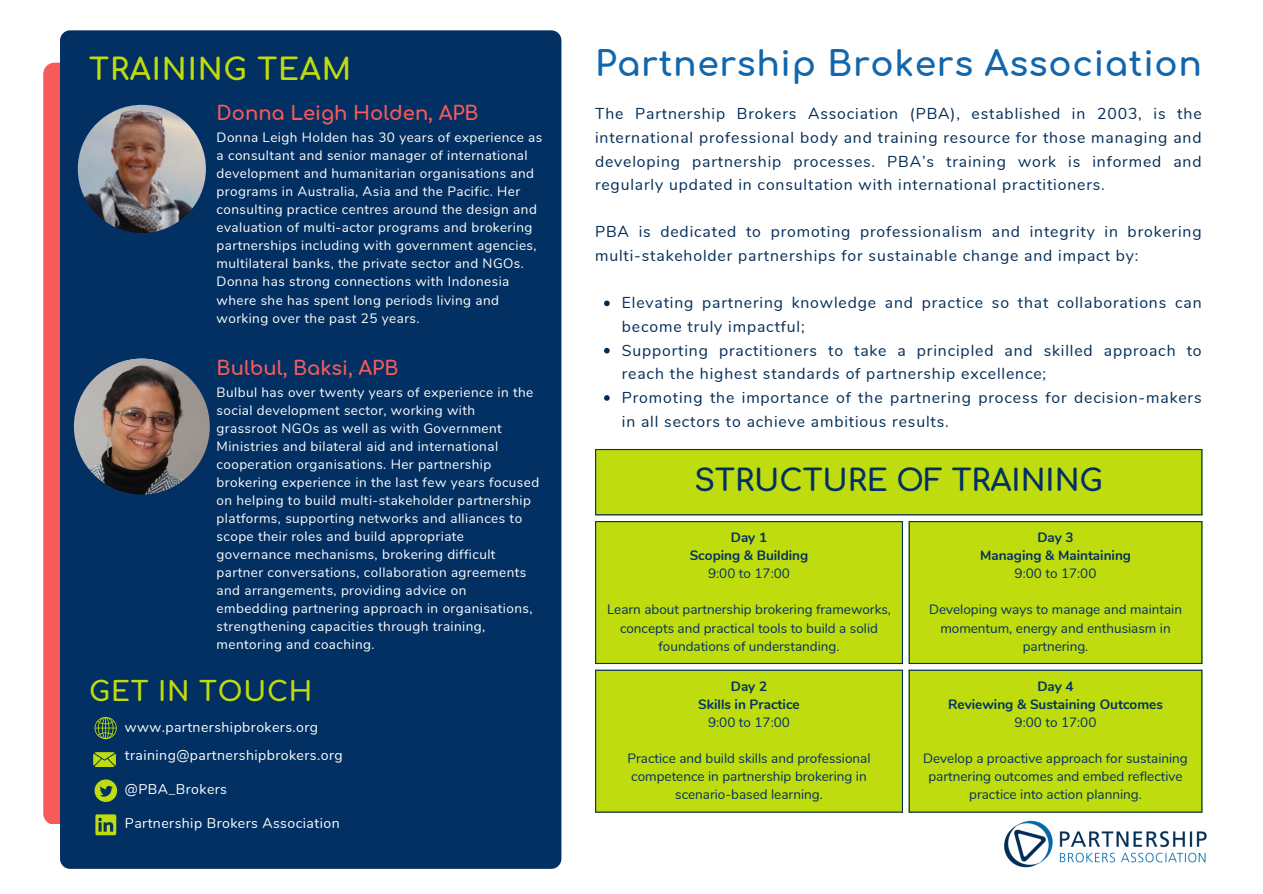
<style>
.page{position:relative;width:1263px;height:894px;background:#fff}
.page>*{position:absolute;margin:0;border:0;box-sizing:border-box;transform-origin:0 0}
.t1{font:700 34.5px "Comfortaa";letter-spacing:.02em;color:#1266ac}
.t2{font:700 30px "Comfortaa";color:#023062}
.t3{font:700 30px "Comfortaa";letter-spacing:.03em;color:#bfdc0e}
.t4{font:700 27px "Comfortaa";letter-spacing:.03em;color:#bfdc0e}
.t5{font:700 19.5px "Comfortaa";color:#f65a5b}
.t6{font:15.75px/23.7px "Nunito";letter-spacing:.055em;color:#002c56}
.t7{font:14.1px "Nunito";letter-spacing:.03em;color:#fff}
.t8{font:13.5px/18px "Nunito";letter-spacing:.03em;color:#fff}
.t9{font:13.5px/18px "Nunito";color:#023062;text-align:center}
.t10{font:700 13.5px "Nunito";color:#023062}
</style>
<div class="page">
<div style="left:43px;top:63px;width:17px;height:761px;background:#f65a5b"></div>
<div style="left:60px;top:30px;width:501px;height:838px;background:#023062;border-radius:10px"></div>
<img style="left:78px;top:105px;width:128px;height:128px;border-radius:50%">
<svg style="left:93px;top:752px;width:23px;height:14px"></svg>
<svg style="left:95px;top:779px;width:22px;height:22px"></svg>
<svg style="left:95px;top:814px;width:21px;height:21px"></svg>
<svg style="left:95px;top:717px;width:22px;height:22px"></svg>
<img style="left:1004px;top:820px;width:203px;height:48px">
<div style="left:595px;top:450px;width:607px;height:362px;background:#bfdc0e"></div>
<hr style="left:595px;top:450px;width:1px;height:64px;background:#023062">
<hr style="left:1201px;top:450px;width:1px;height:64px;background:#023062">
<hr style="left:595px;top:449px;width:607px;height:1px;background:#023062">
<hr style="left:595px;top:514px;width:607px;height:1px;background:#023062">
<hr style="left:595px;top:522px;width:1px;height:140px;background:#023062">
<hr style="left:902px;top:522px;width:1px;height:140px;background:#023062">
<hr style="left:595px;top:521px;width:308px;height:1px;background:#023062">
<hr style="left:595px;top:662px;width:308px;height:1px;background:#023062">
<hr style="left:909px;top:522px;width:1px;height:140px;background:#023062">
<hr style="left:1201px;top:522px;width:1px;height:140px;background:#023062">
<hr style="left:909px;top:521px;width:293px;height:1px;background:#023062">
<hr style="left:909px;top:662px;width:293px;height:1px;background:#023062">
<hr style="left:595px;top:670px;width:1px;height:141px;background:#023062">
<hr style="left:902px;top:670px;width:1px;height:141px;background:#023062">
<hr style="left:595px;top:669px;width:308px;height:1px;background:#023062">
<hr style="left:595px;top:811px;width:308px;height:1px;background:#023062">
<hr style="left:909px;top:670px;width:1px;height:141px;background:#023062">
<hr style="left:1201px;top:670px;width:1px;height:141px;background:#023062">
<hr style="left:909px;top:669px;width:293px;height:1px;background:#023062">
<hr style="left:909px;top:811px;width:293px;height:1px;background:#023062">
<svg style="left:604px;top:300px;width:6px;height:6px"></svg>
<svg style="left:604px;top:348px;width:6px;height:5px"></svg>
<svg style="left:604px;top:395px;width:6px;height:5px"></svg>
<img style="left:74px;top:358px;width:136px;height:136px;border-radius:50%">
<p class="t3" style="left:89px;top:54px;width:264px">TRAINING TEAM</p>
<p class="t1" style="left:595px;top:46px;width:608px">Partnership Brokers Association</p>
<p class="t5" style="left:217px;top:102px;width:264px">Donna Leigh Holden, APB</p>
<p class="t8" style="left:217px;top:129px;width:327px">Donna Leigh Holden has 30 years of experience as a consultant and senior manager of international development and humanitarian organisations and programs in Australia, Asia and the Pacific. Her consulting practice centres around the design and evaluation of multi-actor programs and brokering partnerships including with government agencies, multilateral banks, the private sector and NGOs.<br>Donna has strong connections with Indonesia where she has spent long periods living and working over the past 25 years.</p>
<h4 class="t6" style="left:595px;top:102px;width:608px;text-align:justify">The Partnership Brokers Association (PBA), established in 2003, is the international professional body and training resource for those managing and developing partnership processes. PBA’s training work is informed and regularly updated in consultation with international practitioners.</h4>
<p class="t6" style="left:595px;top:220px;width:608px">PBA is dedicated to promoting professionalism and integrity in brokering multi-stakeholder partnerships for sustainable change and impact by:</p>
<p class="t6" style="left:622px;top:291px;width:581px">Elevating partnering knowledge and practice so that collaborations can become truly impactful;</p>
<p class="t6" style="left:622px;top:338px;width:581px">Supporting practitioners to take a principled and skilled approach to reach the highest standards of partnership excellence;</p>
<p class="t6" style="left:622px;top:386px;width:581px">Promoting the importance of the partnering process for decision-makers in all sectors to achieve ambitious results.</p>
<p class="t5" style="left:217px;top:357px;width:183px">Bulbul, Baksi, APB</p>
<p class="t8" style="left:217px;top:383px;width:324px">Bulbul has over twenty years of experience in the social development sector, working with<br>grassroot NGOs as well as with Government Ministries and bilateral aid and international cooperation organisations. Her partnership brokering experience in the last few years focused on helping to build multi-stakeholder partnership platforms, supporting networks and alliances to scope their roles and build appropriate governance mechanisms, brokering difficult partner conversations, collaboration agreements and arrangements, providing advice on embedding partnering approach in organisations, strengthening capacities through training, mentoring and coaching.</p>
<p class="t2" style="left:695px;top:464px;width:410px">STRUCTURE OF TRAINING</p>
<p class="t10" style="left:1037px;top:528px;width:38px">Day 3</p>
<h2 class="t10" style="left:980px;top:546px;width:153px">Managing &amp; Maintaining</h2>
<p class="t9" style="left:1014px;top:565px;width:83px">9:00 to 17:00</p>
<p class="t9" style="left:929px;top:601px;width:254px">Developing ways to manage and maintain momentum, energy and enthusiasm in partnering.</p>
<h3 class="t10" style="left:731px;top:528px;width:38px">Day 1</h3>
<p class="t10" style="left:690px;top:546px;width:120px">Scoping &amp; Building</p>
<p class="t9" style="left:708px;top:565px;width:83px">9:00 to 17:00</p>
<h3 class="t9" style="left:607px;top:601px;width:286px">Learn about partnership brokering frameworks, concepts and practical tools to build a solid foundations of understanding.</h3>
<p class="t4" style="left:89px;top:676px;width:225px">GET IN TOUCH</p>
<p class="t7" style="left:125px;top:717px;width:195px">www.partnershipbrokers.org</p>
<p class="t7" style="left:125px;top:746px;width:219px">training@partnershipbrokers.org</p>
<p class="t7" style="left:125px;top:779px;width:104px">@PBA_Brokers</p>
<p class="t7" style="left:125px;top:813px;width:216px">Partnership Brokers Association</p>
<p class="t10" style="left:731px;top:677px;width:38px">Day 2</p>
<p class="t10" style="left:698px;top:695px;width:103px">Skills in Practice</p>
<p class="t9" style="left:708px;top:713px;width:83px">9:00 to 17:00</p>
<p class="t9" style="left:627px;top:749px;width:245px">Practice and build skills and professional competence in partnership brokering in scenario-based learning.</p>
<p class="t10" style="left:1037px;top:677px;width:38px">Day 4</p>
<p class="t10" style="left:948px;top:695px;width:216px">Reviewing &amp; Sustaining Outcomes</p>
<h1 class="t9" style="left:1014px;top:713px;width:83px">9:00 to 17:00</h1>
<h4 class="t9" style="left:923px;top:749px;width:266px">Develop a proactive approach for sustaining partnering outcomes and embed reflective practice into action planning.</h4>
</div>
